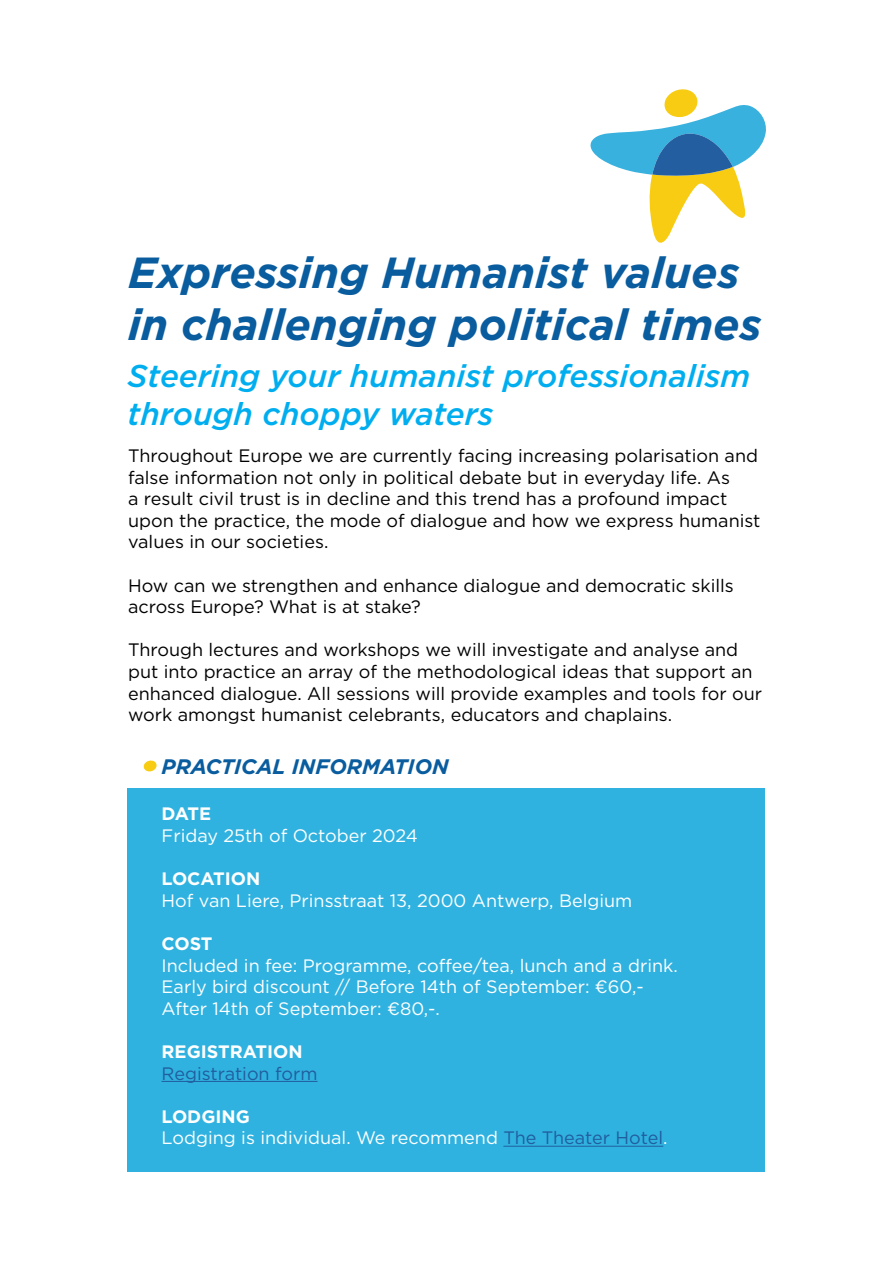
<style>
.page{position:relative;width:893px;height:1263px;background:#fff}
.page>*{position:absolute;margin:0;border:0;box-sizing:border-box;transform-origin:0 0}
.t1{font:italic 700 43.5px/52.2px "Gotham";color:#095c9e}
.t2{font:italic 500 31.5px/37.8px "Gotham";color:#00aeef}
.t3{font:italic 700 21px "Gotham";color:#095c9e}
.t4{font:18px/21.6px "Gotham";color:#000}
.t5{font:18px/21.6px "Gotham";color:#fff}
.t6{font:700 18px "Gotham";color:#fff}
.t7{font:18px "Gotham";color:#215e9e}
.s1{font-weight:700}
.s2{color:#215e9e}
</style>
<div class="page">
<svg style="left:590px;top:89px;width:176px;height:154px"></svg>
<svg style="left:143px;top:760px;width:14px;height:11px"></svg>
<div style="left:128px;top:789px;width:637px;height:383px;background:#30b2e0"></div>
<hr style="left:162px;top:1081px;width:156px;height:1px;background:#215e9e">
<hr style="left:503px;top:1146px;width:160px;height:1px;background:#215e9e">
<h1 class="t1" style="left:128px;top:246px;width:635px">Expressing Humanist values in challenging political times</h1>
<h2 class="t2" style="left:128px;top:357px;width:624px">Steering your humanist professionalism through choppy waters</h2>
<p class="t4" style="left:128px;top:444px;width:634px">Throughout Europe we are currently facing increasing polarisation and false information not only in political debate but in everyday life. As<br>a result civil trust is in decline and this trend has a profound impact upon the practice, the mode of dialogue and how we express humanist values in our societies.</p>
<p class="t4" style="left:128px;top:574px;width:607px">How can we strengthen and enhance dialogue and democratic skills across Europe? What is at stake?</p>
<p class="t4" style="left:128px;top:639px;width:636px">Through lectures and workshops we will investigate and analyse and put into practice an array of the methodological ideas that support an enhanced dialogue. All sessions will provide examples and tools for our work amongst humanist celebrants, educators and chaplains.</p>
<p class="t3" style="left:162px;top:752px;width:289px">PRACTICAL INFORMATION</p>
<p class="t6" style="left:162px;top:802px;width:51px">DATE</p>
<p class="t5" style="left:162px;top:824px;width:258px">Friday 25th of October 2024</p>
<p class="t6" style="left:162px;top:867px;width:100px">LOCATION</p>
<p class="t5" style="left:162px;top:889px;width:472px">Hof van Liere, Prinsstraat 13, 2000 Antwerp, Belgium</p>
<p class="t6" style="left:162px;top:932px;width:53px">COST</p>
<p class="t5" style="left:162px;top:954px;width:518px">Included in fee: Programme, coffee/tea, lunch and a drink.<br>Early bird discount // Before 14th of September: €60,-<br>After 14th of September: €80,-.</p>
<p class="t6" style="left:162px;top:1040px;width:142px">REGISTRATION</p>
<p class="t7" style="left:162px;top:1062px;width:157px">Registration form</p>
<p class="t5" style="left:162px;top:1105px;width:508px"><span class="s1">LODGING<br></span>Lodging is individual. We recommend <span class="s2">The Theater Hotel</span>.</p>
</div>
